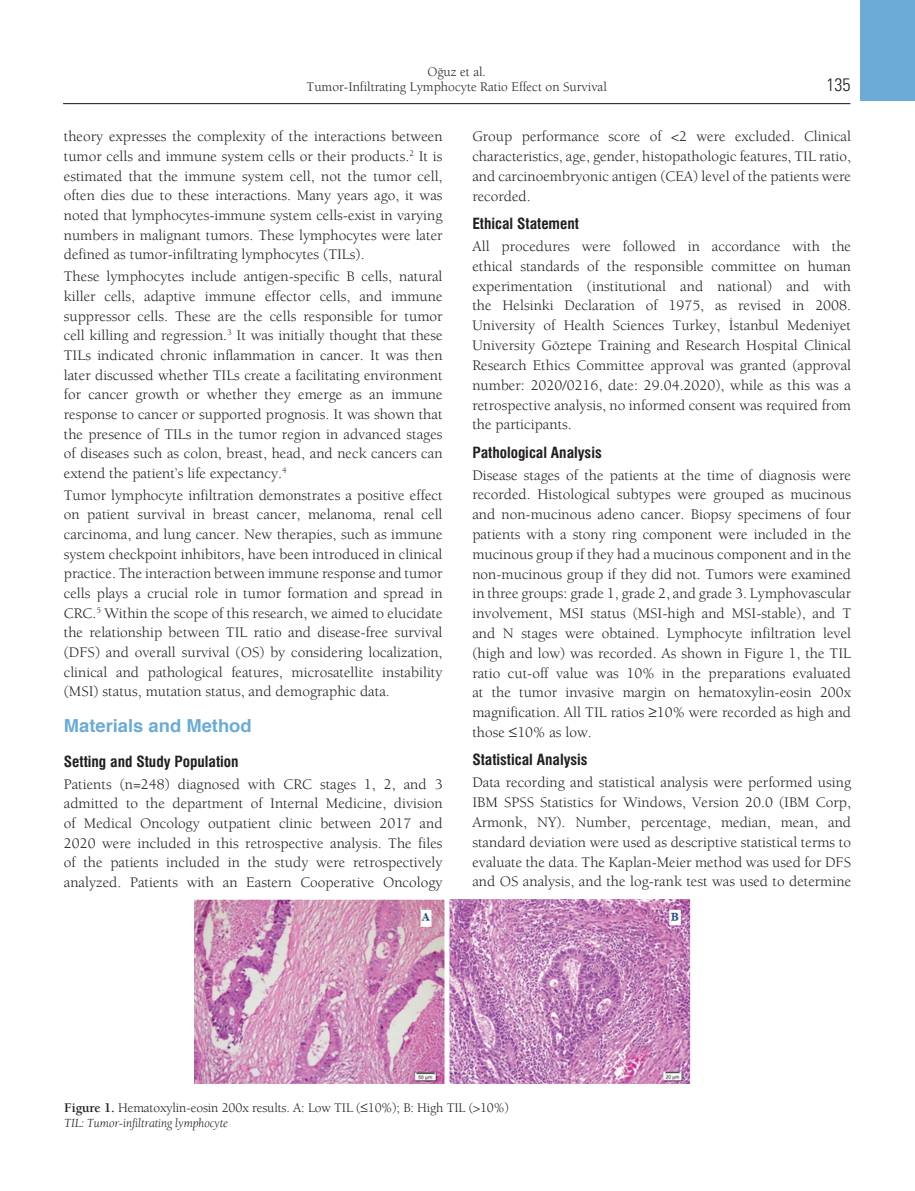
<style>
.page{position:relative;width:915px;height:1191px;background:#fff}
.page>*{position:absolute;margin:0;border:0;box-sizing:border-box;transform-origin:0 0}
.t1{font:700 18px "Helvetica";color:#6babd5}
.t2{font:18px "Univers Cond Light Tr";color:#231f20}
.t3{font:15px/19.6px "Berkeley";color:#231f20;text-align:justify}
.t4{font:15px "Swiss Condensed Bold Tr";color:#231f20}
.t5{font:13.5px/15px "Berkeley";color:#231f20;text-align:center}
.t6{font:italic 12.75px "Berkeley";letter-spacing:-.01em;color:#231f20}
.s1{font-weight:700}
</style>
<div class="page">
<hr style="left:63px;top:103px;width:787px;height:1px;background:#231f20">
<div style="left:859px;top:0;width:55px;height:101px;background:#6babd5"></div>
<img style="left:195px;top:900px;width:495px;height:183px">
<p class="t5" style="left:306px;top:64px;width:301px">Oğuz et al.<br>Tumor-Infiltrating Lymphocyte Ratio Effect on Survival</p>
<p class="t3" style="left:64px;top:127px;width:380px">theory expresses the complexity of the interactions between tumor cells and immune system cells or their products.<sup>2</sup> It is estimated that the immune system cell, not the tumor cell, often dies due to these interactions. Many years ago, it was noted that lymphocytes-immune system cells-exist in varying numbers in malignant tumors. These lymphocytes were later defined as tumor-infiltrating lymphocytes (TILs).</p>
<p class="t3" style="left:64px;top:266px;width:380px">These lymphocytes include antigen-specific B cells, natural killer cells, adaptive immune effector cells, and immune suppressor cells. These are the cells responsible for tumor cell killing and regression.<sup>3</sup> It was initially thought that these TILs indicated chronic inflammation in cancer. It was then later discussed whether TILs create a facilitating environment for cancer growth or whether they emerge as an immune response to cancer or supported prognosis. It was shown that the presence of TILs in the tumor region in advanced stages of diseases such as colon, breast, head, and neck cancers can extend the patient’s life expectancy.<sup>4</sup></p>
<p class="t3" style="left:64px;top:485px;width:380px">Tumor lymphocyte infiltration demonstrates a positive effect on patient survival in breast cancer, melanoma, renal cell carcinoma, and lung cancer. New therapies, such as immune system checkpoint inhibitors, have been introduced in clinical practice. The interaction between immune response and tumor cells plays a crucial role in tumor formation and spread in CRC.<sup>5</sup> Within the scope of this research, we aimed to elucidate the relationship between TIL ratio and disease-free survival (DFS) and overall survival (OS) by considering localization, clinical and pathological features, microsatellite instability (MSI) status, mutation status, and demographic data.</p>
<p class="t1" style="left:64px;top:711px;width:189px">Materials and Method</p>
<p class="t4" style="left:64px;top:752px;width:176px">Setting and Study Population</p>
<p class="t3" style="left:64px;top:774px;width:380px">Patients (n=248) diagnosed with CRC stages 1, 2, and 3 admitted to the department of Internal Medicine, division of Medical Oncology outpatient clinic between 2017 and 2020 were included in this retrospective analysis. The files of the patients included in the study were retrospectively analyzed. Patients with an Eastern Cooperative Oncology</p>
<p class="t2" style="left:826px;top:74px;width:25px">135</p>
<p class="t3" style="left:472px;top:126px;width:380px">Group performance score of &lt;2 were excluded. Clinical characteristics, age, gender, histopathologic features, TIL ratio, and carcinoembryonic antigen (CEA) level of the patients were recorded.</p>
<p class="t4" style="left:472px;top:215px;width:108px">Ethical Statement</p>
<p class="t3" style="left:472px;top:236px;width:380px">All procedures were followed in accordance with the ethical standards of the responsible committee on human experimentation (institutional and national) and with the Helsinki Declaration of 1975, as revised in 2008.<br>University of Health Sciences Turkey, İstanbul Medeniyet University Göztepe Training and Research Hospital Clinical Research Ethics Committee approval was granted (approval number: 2020/0216, date: 29.04.2020), while as this was a retrospective analysis, no informed consent was required from the participants.</p>
<p class="t4" style="left:472px;top:443px;width:131px">Pathological Analysis</p>
<p class="t3" style="left:472px;top:465px;width:380px">Disease stages of the patients at the time of diagnosis were recorded. Histological subtypes were grouped as mucinous and non-mucinous adeno cancer. Biopsy specimens of four patients with a stony ring component were included in the mucinous group if they had a mucinous component and in the non-mucinous group if they did not. Tumors were examined in three groups: grade 1, grade 2, and grade 3. Lymphovascular involvement, MSI status (MSI-high and MSI-stable), and T and N stages were obtained. Lymphocyte infiltration level (high and low) was recorded. As shown in Figure 1, the TIL ratio cut-off value was 10% in the preparations evaluated at the tumor invasive margin on hematoxylin-eosin 200x magnification. All TIL ratios ≥10% were recorded as high and those ≤10% as low.</p>
<p class="t4" style="left:472px;top:751px;width:117px">Statistical Analysis</p>
<p class="t3" style="left:472px;top:772px;width:380px">Data recording and statistical analysis were performed using IBM SPSS Statistics for Windows, Version 20.0 (IBM Corp, Armonk, NY). Number, percentage, median, mean, and standard deviation were used as descriptive statistical terms to evaluate the data. The Kaplan-Meier method was used for DFS and OS analysis, and the log-rank test was used to determine</p>
<p class="t5" style="left:64px;top:1100px;width:446px"><span class="s1">Figure 1.</span> Hematoxylin-eosin 200x results. A: Low TIL (≤10%); B: High TIL (&gt;10%)</p>
<p class="t6" style="left:64px;top:1115px;width:165px">TIL: Tumor-infiltrating lymphocyte</p>
</div>
